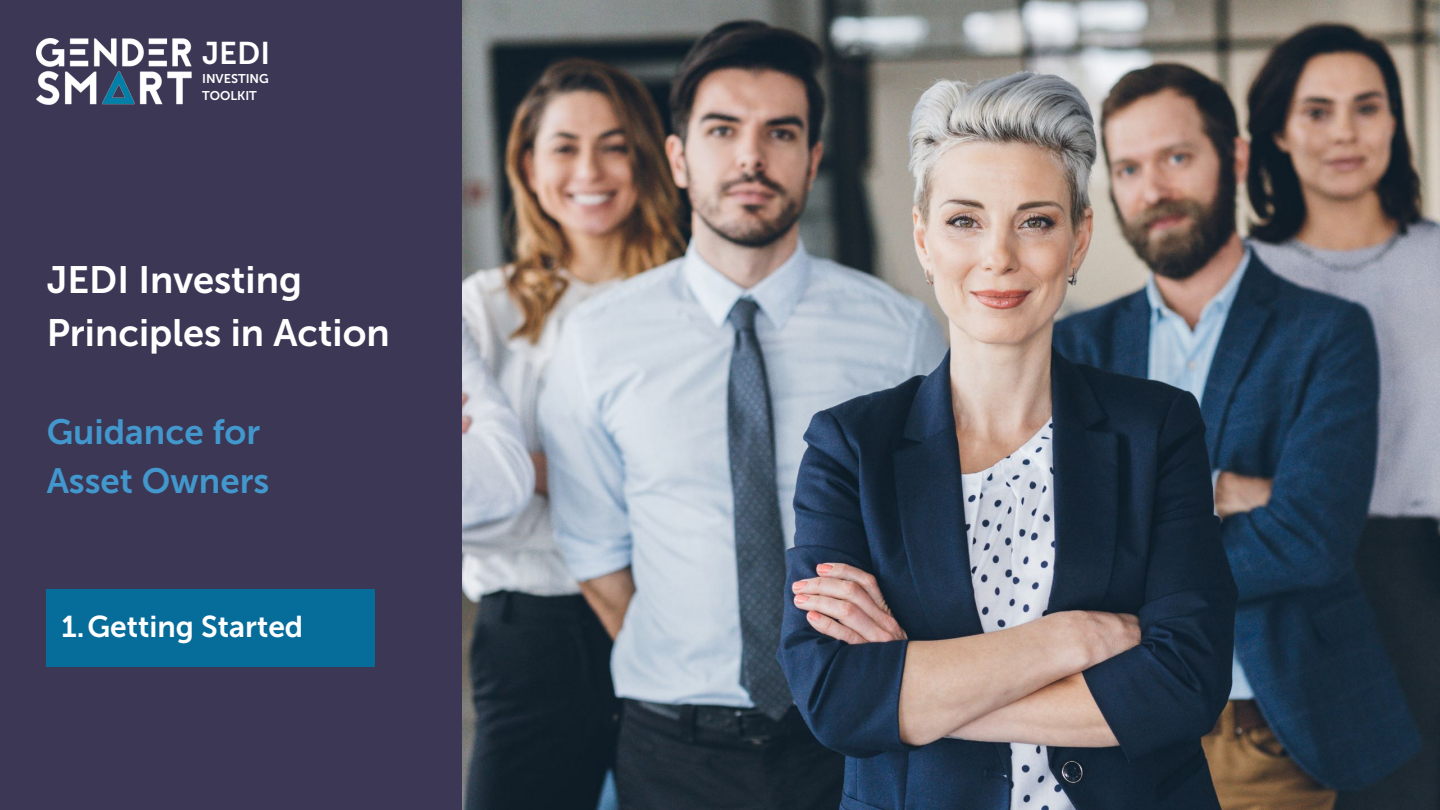
<style>
.page{position:relative;width:1440px;height:810px;background:#fff}
.page>*{position:absolute;margin:0;border:0;box-sizing:border-box;transform-origin:0 0}
.t1{font:38px/52.5px "Museo Sans 700";color:#fff}
.t2{font:35px/48.8px "Museo Sans 700";color:#4297cd}
.t3{font:31.3px "Museo Sans 700";color:#fff}
.t4{font:30px "Museo Sans 700";color:#fff}
.t5{font:12.6px/17.2px "Museo Sans 700";color:#fff}
</style>
<div class="page">
<div style="left:0;top:0;width:463px;height:810px;background:#3c3755"></div>
<img style="left:37px;top:39px;width:155px;height:66px">
<div style="left:47px;top:589px;width:328px;height:78px;background:#066d9b"></div>
<img style="left:463px;top:0;width:977px;height:810px">
<p class="t3" style="left:202px;top:35px;width:69px">JEDI</p>
<p class="t5" style="left:202px;top:70px;width:68px">INVESTING<br>TOOLKIT</p>
<p class="t1" style="left:47px;top:254px;width:345px">JEDI Investing<br>Principles in Action</p>
<p class="t2" style="left:47px;top:408px;width:224px">Guidance for<br>Asset Owners</p>
<p class="t4" style="left:61px;top:609px;width:243px">1.Getting Started</p>
</div>
